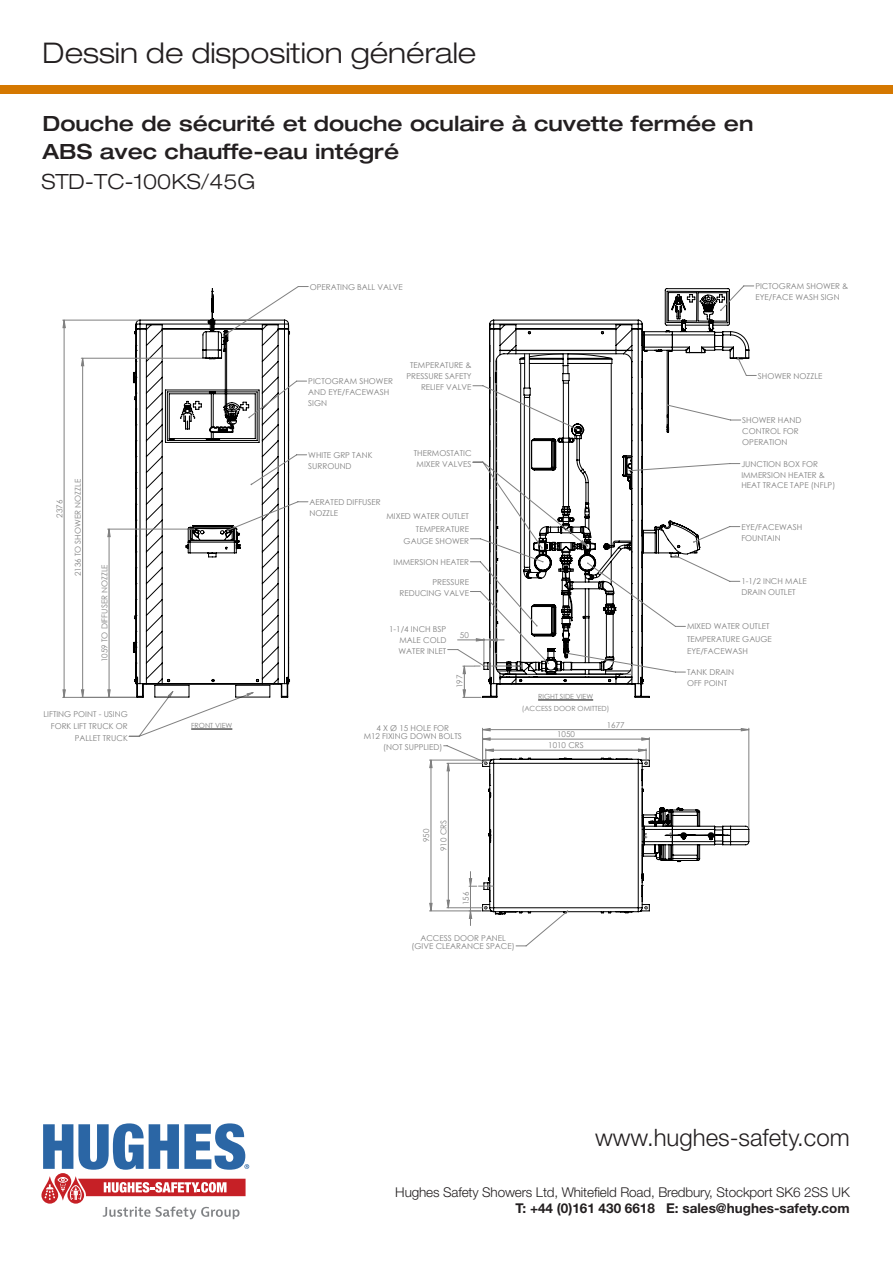
<style>
.page{position:relative;width:893px;height:1263px;background:#fff}
.page>*{position:absolute;margin:0;border:0;box-sizing:border-box;transform-origin:0 0}
.t1{font:300 expanded 28.5px "Helvetica Neue LT Std";color:#231f20}
.t2{font:300 24px "Helvetica Neue LT Std";color:#231f20}
.t3{font:500 expanded 21px/28.5px "Helvetica Neue LT Std";color:#231f20}
.t4{font:300 expanded 21px "Helvetica Neue LT Std";color:#231f20}
.t5{font:300 13.5px/16.5px "Helvetica Neue LT Std";letter-spacing:-.01em;color:#231f20;text-align:right}
.t6{font:8.1px/10.9px "Century Gothic";color:#808080}
.t7{font:7.05px/11.6px "Century Gothic";color:#808080;text-align:center}
.s1{font-weight:700}
</style>
<div class="page">
<div style="left:0;top:85px;width:893px;height:9px;background:#d57800"></div>
<svg style="left:129px;top:285px;width:628px;height:661px"></svg>
<hr style="left:108px;top:529px;width:86px;height:1px;background:#808080">
<hr style="left:81px;top:358px;width:124px;height:1px;background:#808080">
<hr style="left:63px;top:320px;width:76px;height:1px;background:#808080">
<hr style="left:155px;top:685px;width:34px;height:1px;background:#000">
<hr style="left:155px;top:697px;width:34px;height:1px;background:#000">
<svg style="left:168px;top:309px;width:571px;height:603px"></svg>
<svg style="left:458px;top:370px;width:64px;height:328px"></svg>
<svg style="left:62px;top:319px;width:73px;height:379px"></svg>
<svg style="left:446px;top:763px;width:4px;height:145px"></svg>
<svg style="left:429px;top:759px;width:4px;height:152px"></svg>
<svg style="left:469px;top:728px;width:281px;height:197px"></svg>
<div style="left:583px;top:918px;width:282px;height:57px;background:#fff"></div>
<svg style="left:41px;top:1123px;width:208px;height:96px"></svg>
<p class="t1" style="left:43px;top:36px;width:435px">Dessin de disposition générale</p>
<p class="t3" style="left:43px;top:109px;width:712px">Douche de sécurité et douche oculaire à cuvette fermée en<br>ABS avec chauffe-eau intégré</p>
<p class="t4" style="left:41px;top:169px;width:216px">STD-TC-100KS/45G</p>
<p class="t6" style="left:54px;top:518px;width:19px;rotate:-90deg">2376</p>
<p class="t6" style="left:72px;top:576px;width:99px;rotate:-90deg">2136 TO SHOWER NOZZLE</p>
<p class="t6" style="left:99px;top:662px;width:99px;rotate:-90deg">1059 TO DIFFUSER NOZZLE</p>
<p class="t6" style="left:44px;top:707px;width:86px;line-height:12.3px;text-align:right">LIFTING POINT - USING<br>FORK LIFT TRUCK OR<br>PALLET TRUCK</p>
<p class="t7" style="left:191px;top:720px;width:43px">FRONT VIEW</p>
<p class="t6" style="left:310px;top:281px;width:95px">OPERATING BALL VALVE</p>
<p class="t6" style="left:308px;top:376px;width:86px">PICTOGRAM SHOWER<br>AND EYE/FACEWASH<br>SIGN</p>
<p class="t6" style="left:406px;top:360px;width:67px;text-align:right">TEMPERATURE &amp;<br>PRESSURE SAFETY<br>RELIEF VALVE</p>
<p class="t6" style="left:308px;top:449px;width:66px">WHITE GRP TANK<br>SURROUND</p>
<p class="t6" style="left:414px;top:447px;width:59px;text-align:center">THERMOSTATIC<br>MIXER VALVES</p>
<p class="t6" style="left:309px;top:496px;width:73px">AERATED DIFFUSER<br>NOZZLE</p>
<p class="t6" style="left:386px;top:510px;width:84px;line-height:12.3px;text-align:right">MIXED WATER OUTLET<br>TEMPERATURE<br>GAUGE SHOWER</p>
<p class="t6" style="left:394px;top:556px;width:77px">IMMERSION HEATER</p>
<p class="t6" style="left:400px;top:576px;width:71px;text-align:right">PRESSURE<br>REDUCING VALVE</p>
<p class="t6" style="left:398px;top:624px;width:49px;text-align:justify;text-indent:-9px">1-1/4 INCH BSP MALE COLD WATER INLET</p>
<p class="t6" style="left:460px;top:629px;width:10px">50</p>
<p class="t6" style="left:454px;top:688px;width:15px;rotate:-90deg">197</p>
<p class="t6" style="left:364px;top:724px;width:100px;line-height:8.1px;text-align:center">4 X Ø 15 HOLE FOR<br>M12 FIXING DOWN BOLTS</p>
<p class="t6" style="left:383px;top:742px;width:61px">(NOT SUPPLIED)</p>
<p class="t7" style="left:522px;top:691px;width:89px">RIGHT SIDE VIEW<br>(ACCESS DOOR OMITTED)</p>
<p class="t6" style="left:557px;top:729px;width:19px">1050</p>
<p class="t6" style="left:548px;top:740px;width:37px">1010 CRS</p>
<p class="t6" style="left:607px;top:719px;width:19px">1677</p>
<p class="t6" style="left:421px;top:842px;width:15px;rotate:-90deg">950</p>
<p class="t6" style="left:438px;top:851px;width:33px;rotate:-90deg">910 CRS</p>
<p class="t6" style="left:460px;top:905px;width:15px;rotate:-90deg">156</p>
<p class="t6" style="left:412px;top:934px;width:105px;line-height:8.1px;text-align:center">ACCESS DOOR PANEL (GIVE CLEARANCE SPACE)</p>
<p class="t6" style="left:755px;top:281px;width:94px">PICTOGRAM SHOWER &amp;<br>EYE/FACE WASH SIGN</p>
<p class="t6" style="left:758px;top:370px;width:66px">SHOWER NOZZLE</p>
<p class="t6" style="left:742px;top:414px;width:61px">SHOWER HAND<br>CONTROL FOR<br>OPERATION</p>
<p class="t6" style="left:741px;top:458px;width:95px">JUNCTION BOX FOR<br>IMMERSION HEATER &amp;<br>HEAT TRACE TAPE (NFLP)</p>
<p class="t6" style="left:741px;top:521px;width:62px">EYE/FACEWASH<br>FOUNTAIN</p>
<p class="t6" style="left:741px;top:576px;width:67px">1-1/2 INCH MALE<br>DRAIN OUTLET</p>
<p class="t6" style="left:687px;top:620px;width:86px;line-height:12.3px">MIXED WATER OUTLET<br>TEMPERATURE GAUGE<br>EYE/FACEWASH</p>
<p class="t6" style="left:687px;top:666px;width:49px">TANK DRAIN<br>OFF POINT</p>
<p class="t2" style="left:595px;top:1122px;width:256px">www.hughes-safety.com</p>
<p class="t5" style="left:395px;top:1183px;width:456px">Hughes Safety Showers Ltd, Whitefield Road, Bredbury, Stockport SK6 2SS UK<br><span class="s1">T: +44 (0)161 430 6618 E: sales@hughes-safety.com</span></p>
</div>
